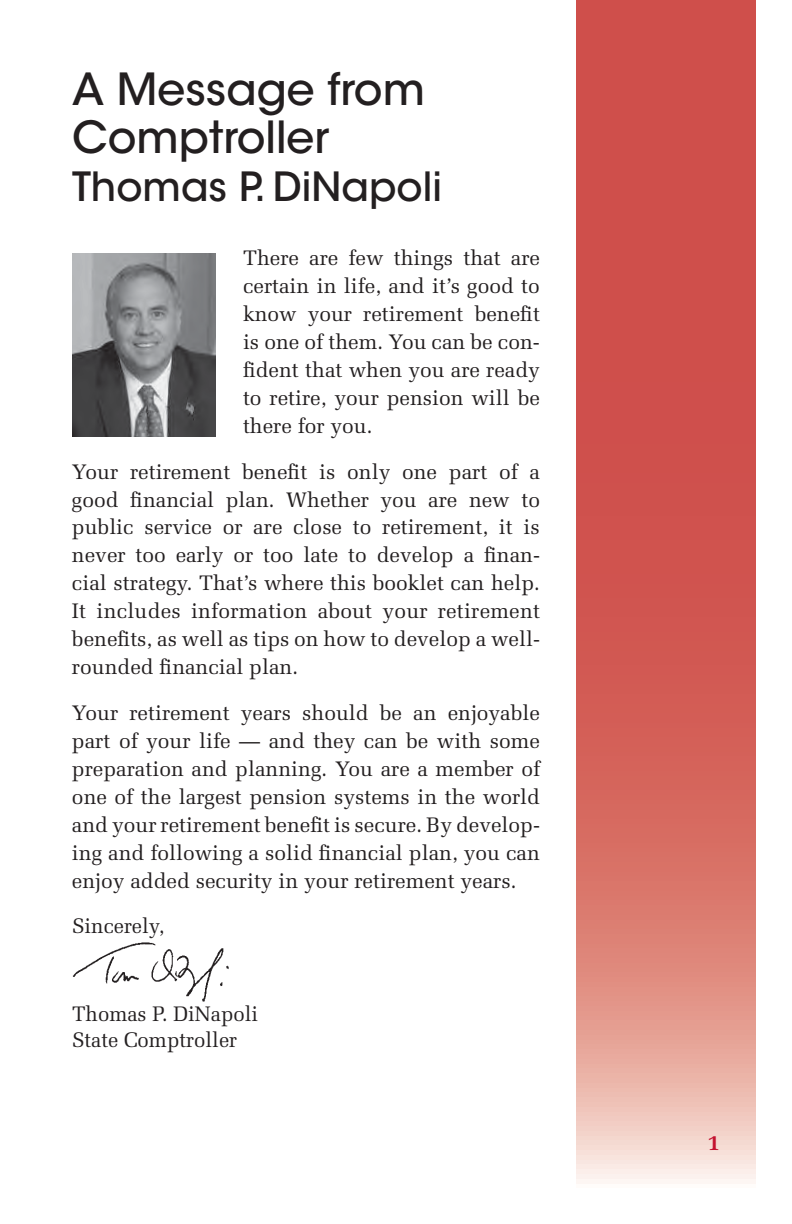
<style>
.page{position:relative;width:792px;height:1224px;background:#fff}
.page>*{position:absolute;margin:0;border:0;box-sizing:border-box;transform-origin:0 0}
.t1{font:500 44px/48px "ITC Avant Garde Std";color:#231f20}
.t2{font:500 40px "ITC Avant Garde Std";color:#231f20}
.t3{font:700 22px "Melior LT Std";color:#c41230}
.t4{font:21px/28px "Melior LT Std";color:#231f20;text-align:justify}
</style>
<div class="page">
<svg style="left:576px;top:0;width:180px;height:1184px;background:#d66a63"></svg>
<img style="left:72px;top:942px;width:157px;height:60px">
<img style="left:72px;top:254px;width:144px;height:183px">
<h1 class="t1" style="left:72px;top:65px;width:355px">A Message from<br>Comptroller</h1>
<h2 class="t2" style="left:72px;top:161px;width:371px">Thomas P. DiNapoli</h2>
<p class="t4" style="left:243px;top:243px;width:299px">There are few things that are certain in life, and it’s good to know your retirement benefit is one of them. You can be con&shy;fident that when you are ready to retire, your pension will be there for you.</p>
<p class="t4" style="left:72px;top:457px;width:470px">Your retirement benefit is only one part of a good financial plan. Whether you are new to public service or are close to retirement, it is never too early or too late to develop a finan&shy;cial strategy. That’s where this booklet can help.<br>It includes information about your retirement benefits, as well as tips on how to develop a well&shy;rounded financial plan.</p>
<p class="t4" style="left:72px;top:699px;width:470px">Your retirement years should be an enjoyable part of your life — and they can be with some preparation and planning. You are a member of one of the largest pension systems in the world and your retirement benefit is secure. By develop&shy;ing and following a solid financial plan, you can enjoy added security in your retirement years.</p>
<p class="t4" style="left:72px;top:911px;width:94px">Sincerely,</p>
<p class="t4" style="left:72px;top:1000px;width:188px;line-height:26px">Thomas P. DiNapoli<br>State Comptroller</p>
<p class="t3" style="left:708px;top:1130px;width:14px">1</p>
</div>
